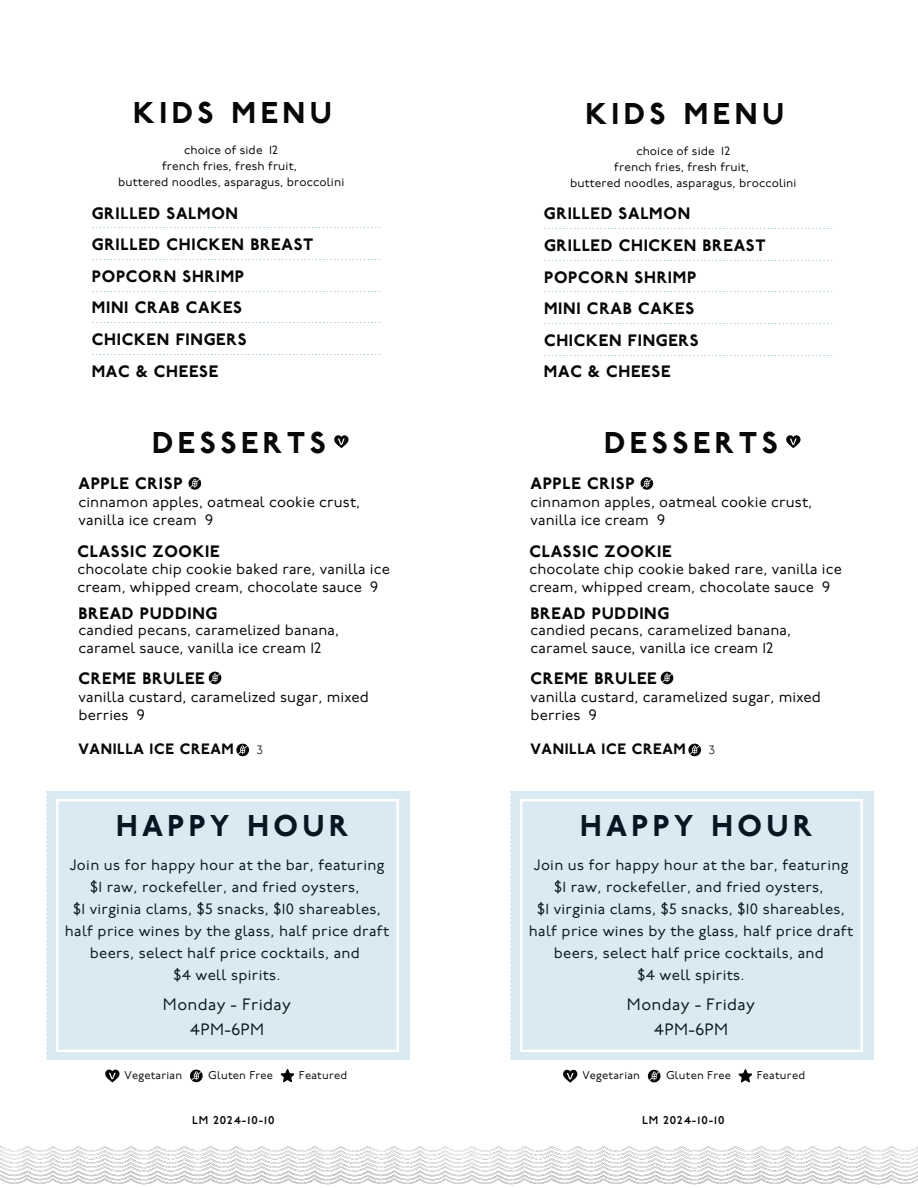
<style>
.page{position:relative;width:918px;height:1188px;background:#fff}
.page>*{position:absolute;margin:0;border:0;box-sizing:border-box;transform-origin:0 0}
.t1{font:800 30px "P22 Underground";letter-spacing:.15em;color:#08080b}
.t2{font:800 16.5px "P22 Underground";letter-spacing:.04em;color:#08080b}
.t3{font:16.5px/24.5px "P22 Underground";letter-spacing:.02em;color:#08080b;text-align:center}
.t4{font:15px/22px "P22 Underground";letter-spacing:.01em;color:#08080b}
.t5{font:800 15px "P22 Underground";letter-spacing:.04em;color:#08080b}
.t6{font:12px/16px "P22 Underground";letter-spacing:.01em;color:#08080b;text-align:center}
.t7{font:300 12px "P22 Underground";color:#08080b}
.t8{font:11.25px "P22 Underground";letter-spacing:.02em;color:#08080b}
.t9{font:600 11.25px "P22 Underground";letter-spacing:.09em;color:#08080b}
.t10{font:300 9.75px "P22 Underground";color:#0673a8}
</style>
<div class="page">
<img style="left:0;top:1145px;width:918px;height:40px">
<svg style="left:563px;top:1070px;width:14px;height:13px"></svg>
<svg style="left:648px;top:1070px;width:13px;height:12px"></svg>
<svg style="left:738px;top:1069px;width:14px;height:13px"></svg>
<div style="left:47px;top:791px;width:362px;height:269px;background:#d9eaf2"></div>
<div style="left:56px;top:799px;width:343px;height:253px;background:#d9eaf2"></div>
<svg style="left:105px;top:1069px;width:14px;height:13px"></svg>
<svg style="left:190px;top:1069px;width:13px;height:13px"></svg>
<svg style="left:281px;top:1069px;width:13px;height:13px"></svg>
<svg style="left:209px;top:671px;width:12px;height:13px"></svg>
<svg style="left:236px;top:743px;width:13px;height:13px"></svg>
<svg style="left:189px;top:477px;width:12px;height:13px"></svg>
<svg style="left:334px;top:435px;width:15px;height:13px"></svg>
<svg style="left:661px;top:671px;width:12px;height:13px"></svg>
<svg style="left:688px;top:743px;width:13px;height:13px"></svg>
<svg style="left:641px;top:477px;width:12px;height:13px"></svg>
<svg style="left:786px;top:435px;width:15px;height:13px"></svg>
<div style="left:511px;top:791px;width:362px;height:269px;background:#d9eaf2"></div>
<div style="left:520px;top:799px;width:343px;height:253px;background:#d9eaf2"></div>
<h1 class="t1" style="left:133px;top:95px;width:200px">KIDS MENU</h1>
<h1 class="t1" style="left:585px;top:96px;width:200px">KIDS MENU</h1>
<p class="t6" style="left:118px;top:143px;width:228px">choice of side 12<br>french fries, fresh fruit,<br>buttered noodles, asparagus, broccolini</p>
<p class="t6" style="left:570px;top:143px;width:228px">choice of side 12<br>french fries, fresh fruit,<br>buttered noodles, asparagus, broccolini</p>
<p class="t2" style="left:92px;top:203px;width:148px">GRILLED SALMON</p>
<p class="t2" style="left:544px;top:204px;width:148px">GRILLED SALMON</p>
<p class="t10" style="left:92px;top:220px;width:291px">..............................................................................</p>
<p class="t10" style="left:544px;top:221px;width:291px">..............................................................................</p>
<p class="t2" style="left:92px;top:235px;width:223px">GRILLED CHICKEN BREAST</p>
<p class="t2" style="left:544px;top:236px;width:223px">GRILLED CHICKEN BREAST</p>
<p class="t10" style="left:92px;top:251px;width:291px">..............................................................................</p>
<p class="t10" style="left:544px;top:252px;width:291px">..............................................................................</p>
<p class="t2" style="left:92px;top:266px;width:154px">POPCORN SHRIMP</p>
<p class="t2" style="left:544px;top:267px;width:154px">POPCORN SHRIMP</p>
<p class="t10" style="left:92px;top:283px;width:291px">..............................................................................</p>
<p class="t10" style="left:92px;top:314px;width:291px">..............................................................................</p>
<p class="t10" style="left:92px;top:346px;width:291px">..............................................................................</p>
<p class="t2" style="left:92px;top:298px;width:152px">MINI CRAB CAKES</p>
<p class="t2" style="left:92px;top:330px;width:156px">CHICKEN FINGERS</p>
<p class="t10" style="left:544px;top:284px;width:291px">..............................................................................</p>
<p class="t10" style="left:544px;top:315px;width:291px">..............................................................................</p>
<p class="t10" style="left:544px;top:347px;width:291px">..............................................................................</p>
<p class="t2" style="left:544px;top:299px;width:152px">MINI CRAB CAKES</p>
<p class="t2" style="left:544px;top:330px;width:156px">CHICKEN FINGERS</p>
<p class="t2" style="left:92px;top:361px;width:128px">MAC &amp; CHEESE</p>
<p class="t2" style="left:544px;top:362px;width:128px">MAC &amp; CHEESE</p>
<h1 class="t1" style="left:152px;top:426px;width:175px">DESSERTS</h1>
<h1 class="t1" style="left:604px;top:426px;width:175px">DESSERTS</h1>
<p class="t2" style="left:79px;top:474px;width:106px">APPLE CRISP</p>
<p class="t4" style="left:79px;top:494px;width:283px;line-height:18px">cinnamon apples, oatmeal cookie crust, vanilla ice cream 9</p>
<p class="t2" style="left:77px;top:542px;width:144px">CLASSIC ZOOKIE</p>
<p class="t4" style="left:77px;top:560px;width:314px;line-height:18px">chocolate chip cookie baked rare, vanilla ice cream, whipped cream, chocolate sauce 9</p>
<p class="t2" style="left:531px;top:474px;width:106px">APPLE CRISP</p>
<p class="t4" style="left:531px;top:494px;width:283px;line-height:18px">cinnamon apples, oatmeal cookie crust, vanilla ice cream 9</p>
<p class="t2" style="left:529px;top:542px;width:144px">CLASSIC ZOOKIE</p>
<p class="t4" style="left:529px;top:560px;width:314px;line-height:18px">chocolate chip cookie baked rare, vanilla ice cream, whipped cream, chocolate sauce 9</p>
<p class="t2" style="left:79px;top:604px;width:140px">BREAD PUDDING</p>
<p class="t4" style="left:79px;top:622px;width:262px;line-height:18px">candied pecans, caramelized banana, caramel sauce, vanilla ice cream 12</p>
<p class="t2" style="left:531px;top:604px;width:140px">BREAD PUDDING</p>
<p class="t4" style="left:531px;top:622px;width:262px;line-height:18px">candied pecans, caramelized banana, caramel sauce, vanilla ice cream 12</p>
<p class="t2" style="left:79px;top:668px;width:128px">CREME BRULEE</p>
<p class="t4" style="left:79px;top:688px;width:292px;line-height:18px">vanilla custard, caramelized sugar, mixed berries 9</p>
<p class="t5" style="left:79px;top:740px;width:157px">VANILLA ICE CREAM</p>
<p class="t7" style="left:257px;top:743px;width:8px">3</p>
<p class="t2" style="left:531px;top:668px;width:128px">CREME BRULEE</p>
<p class="t4" style="left:531px;top:688px;width:292px;line-height:18px">vanilla custard, caramelized sugar, mixed berries 9</p>
<p class="t5" style="left:531px;top:740px;width:157px">VANILLA ICE CREAM</p>
<p class="t7" style="left:709px;top:743px;width:8px">3</p>
<h1 class="t1" style="left:116px;top:808px;width:234px">HAPPY HOUR</h1>
<h1 class="t1" style="left:580px;top:808px;width:234px">HAPPY HOUR</h1>
<p class="t4" style="left:65px;top:855px;width:326px;text-align:center">Join us for happy hour at the bar, featuring $1 raw, rockefeller, and fried oysters,<br>$1 virginia clams, $5 snacks, $10 shareables, half price wines by the glass, half price draft beers, select half price cocktails, and<br>$4 well spirits.</p>
<p class="t3" style="left:163px;top:993px;width:130px">Monday - Friday<br>4PM-6PM</p>
<p class="t4" style="left:529px;top:855px;width:326px;text-align:center">Join us for happy hour at the bar, featuring $1 raw, rockefeller, and fried oysters,<br>$1 virginia clams, $5 snacks, $10 shareables, half price wines by the glass, half price draft beers, select half price cocktails, and<br>$4 well spirits.</p>
<p class="t3" style="left:627px;top:993px;width:130px">Monday - Friday<br>4PM-6PM</p>
<p class="t8" style="left:125px;top:1069px;width:59px">Vegetarian</p>
<p class="t8" style="left:208px;top:1069px;width:66px">Gluten Free</p>
<p class="t8" style="left:299px;top:1069px;width:50px">Featured</p>
<p class="t8" style="left:582px;top:1069px;width:59px">Vegetarian</p>
<p class="t8" style="left:666px;top:1069px;width:66px">Gluten Free</p>
<p class="t8" style="left:757px;top:1069px;width:50px">Featured</p>
<p class="t9" style="left:192px;top:1114px;width:84px">LM 2024-10-10</p>
<p class="t9" style="left:642px;top:1114px;width:84px">LM 2024-10-10</p>
</div>
